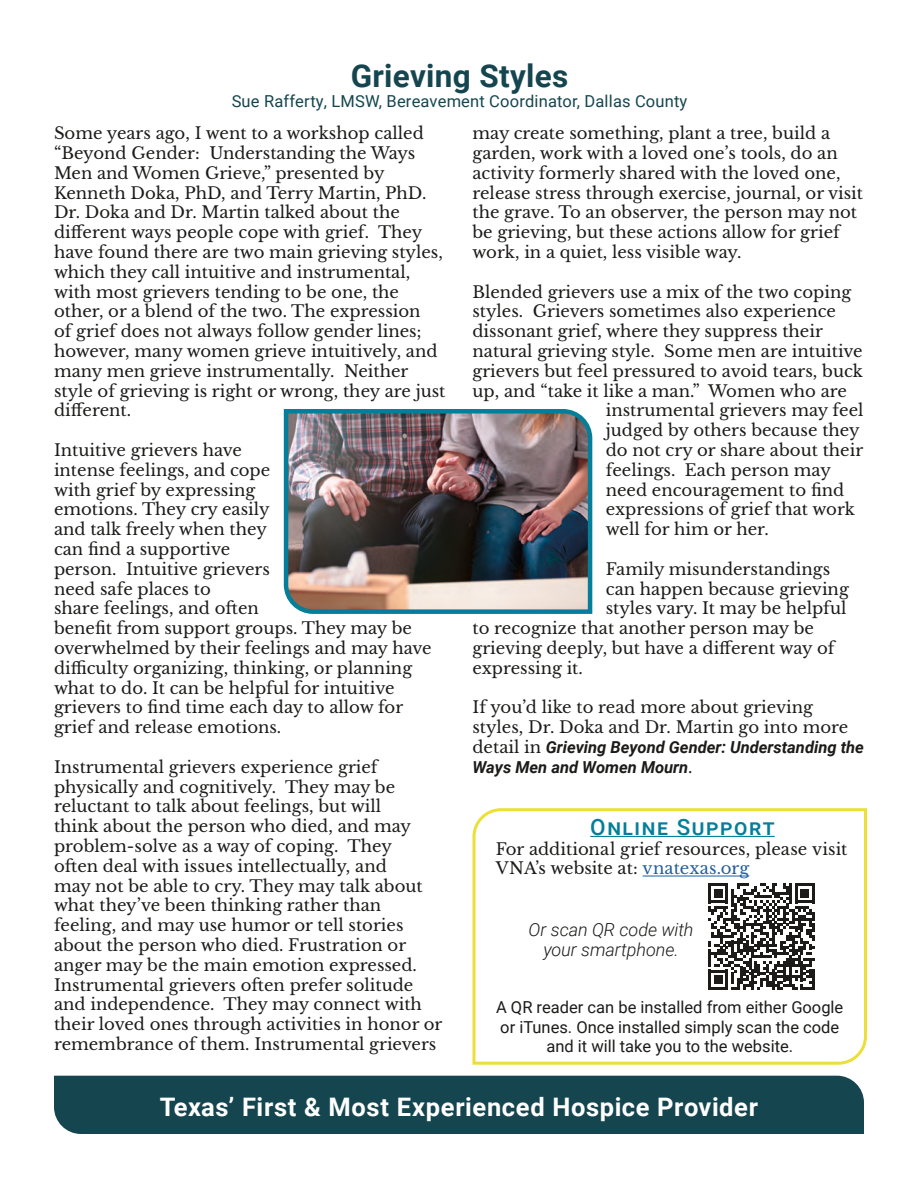
<style>
.page{position:relative;width:918px;height:1188px;background:#fff}
.page>*{position:absolute;margin:0;border:0;box-sizing:border-box;transform-origin:0 0}
.t1{font:700 31.5px "Roboto";letter-spacing:.01em;color:#154650}
.t2{font:700 25.5px "Roboto";letter-spacing:.025em;color:#fff}
.t3{font:500 22.5px "Roboto";letter-spacing:.07em;color:#057e99}
.t4{font:italic 300 18px/19.5px "Roboto";letter-spacing:-.005em;color:#1c1b1a;text-align:center}
.t5{font:16.5px/19.8px "Libre Baskerville";color:#1c1b1a}
.t6{font:16.5px/19.8px "Roboto";color:#1c1b1a;text-align:center}
.t7{font:italic 700 16.5px/19.8px "Roboto";color:#1c1b1a}
.t8{font:16.5px "Roboto";letter-spacing:.01em;color:#154650}
.s1{font-family:"Libre Baskerville";font-weight:400;font-style:normal}
.s2{color:#225e9f}
</style>
<div class="page">
<div style="left:54px;top:1076px;width:810px;height:58px;background:#154650"></div>
<img style="left:283px;top:409px;width:310px;height:205px">
<svg style="left:472px;top:808px;width:395px;height:257px"></svg>
<svg style="left:708px;top:883px;width:107px;height:107px"></svg>
<hr style="left:812px;top:970px;width:3px;height:20px;background:#1c1b1a">
<h1 class="t1" style="left:351px;top:54px;width:219px">Grieving Styles</h1>
<p class="t8" style="left:232px;top:89px;width:457px">Sue Rafferty, LMSW, Bereavement Coordinator, Dallas County</p>
<p class="t5" style="left:54px;top:123px;width:393px">Some years ago, I went to a workshop called “Beyond Gender: Understanding the Ways Men and Women Grieve,” presented by Kenneth Doka, PhD, and Terry Martin, PhD.<br>Dr. Doka and Dr. Martin talked about the different ways people cope with grief. They have found there are two main grieving styles, which they call intuitive and instrumental, with most grievers tending to be one, the other, or a blend of the two. The expression<br>of grief does not always follow gender lines; however, many women grieve intuitively, and many men grieve instrumentally. Neither style of grieving is right or wrong, they are just different.</p>
<p class="t5" style="left:54px;top:440px;width:379px">Intuitive grievers have<br>intense feelings, and cope<br>with grief by expressing<br>emotions. They cry easily<br>and talk freely when they<br>can find a supportive<br>person. Intuitive grievers<br>need safe places to<br>share feelings, and often<br>benefit from support groups. They may be overwhelmed by their feelings and may have difficulty organizing, thinking, or planning what to do. It can be helpful for intuitive grievers to find time each day to allow for grief and release emotions.</p>
<p class="t5" style="left:54px;top:757px;width:390px">Instrumental grievers experience grief physically and cognitively. They may be reluctant to talk about feelings, but will<br>think about the person who died, and may problem-solve as a way of coping. They<br>often deal with issues intellectually, and<br>may not be able to cry. They may talk about what they’ve been thinking rather than feeling, and may use humor or tell stories about the person who died. Frustration or anger may be the main emotion expressed.<br>Instrumental grievers often prefer solitude and independence. They may connect with their loved ones through activities in honor or remembrance of them. Instrumental grievers</p>
<p class="t5" style="left:473px;top:123px;width:392px">may create something, plant a tree, build a garden, work with a loved one’s tools, do an activity formerly shared with the loved one, release stress through exercise, journal, or visit the grave. To an observer, the person may not be grieving, but these actions allow for grief work, in a quiet, less visible way.</p>
<p class="t5" style="left:473px;top:282px;width:380px">Blended grievers use a mix of the two coping</p>
<p class="t5" style="left:473px;top:302px;width:365px">styles. Grievers sometimes also experience</p>
<p class="t5" style="left:473px;top:321px;width:352px">dissonant grief, where they suppress their</p>
<p class="t5" style="left:473px;top:341px;width:392px">natural grieving style. Some men are intuitive</p>
<p class="t5" style="left:473px;top:361px;width:392px">grievers but feel pressured to avoid tears, buck</p>
<p class="t5" style="left:473px;top:381px;width:376px">up, and “take it like a man.” Women who are</p>
<p class="t5" style="left:606px;top:401px;width:259px">instrumental grievers may feel</p>
<p class="t5" style="left:606px;top:420px;width:255px">judged by others because they</p>
<p class="t5" style="left:606px;top:440px;width:259px">do not cry or share about their</p>
<p class="t5" style="left:606px;top:460px;width:227px">feelings. Each person may</p>
<p class="t5" style="left:606px;top:480px;width:240px">need encouragement to find</p>
<p class="t5" style="left:606px;top:500px;width:251px">expressions of grief that work</p>
<p class="t5" style="left:606px;top:519px;width:165px">well for him or her.</p>
<p class="t5" style="left:606px;top:559px;width:226px">Family misunderstandings</p>
<p class="t5" style="left:606px;top:579px;width:245px">can happen because grieving</p>
<p class="t5" style="left:606px;top:599px;width:242px">styles vary. It may be helpful</p>
<p class="t5" style="left:473px;top:618px;width:343px">to recognize that another person may be</p>
<p class="t5" style="left:473px;top:638px;width:364px">grieving deeply, but have a different way of</p>
<p class="t5" style="left:473px;top:658px;width:112px">expressing it.</p>
<p class="t5" style="left:473px;top:698px;width:377px">If you’d like to read more about grieving styles, Dr. Doka and Dr. Martin go into more</p>
<p class="t7" style="left:473px;top:737px;width:393px"><span class="s1">detail in</span> Grieving Beyond Gender: Understanding the<br>Ways Men and Women Mourn<span class="s1">.</span></p>
<h3 class="t3" style="left:590px;top:811px;width:186px">Online Support</h3>
<p class="t5" style="left:496px;top:839px;width:353px">For additional grief resources, please visit<br>VNA’s website at: <span class="s2">vnatexas.org</span></p>
<p class="t4" style="left:529px;top:919px;width:166px">Or scan QR code with your smartphone.</p>
<p class="t6" style="left:496px;top:996px;width:349px">A QR reader can be installed from either Google or iTunes. Once installed simply scan the code and it will take you to the website.</p>
<h2 class="t2" style="left:160px;top:1089px;width:600px">Texas’ First &amp; Most Experienced Hospice Provider</h2>
</div>
